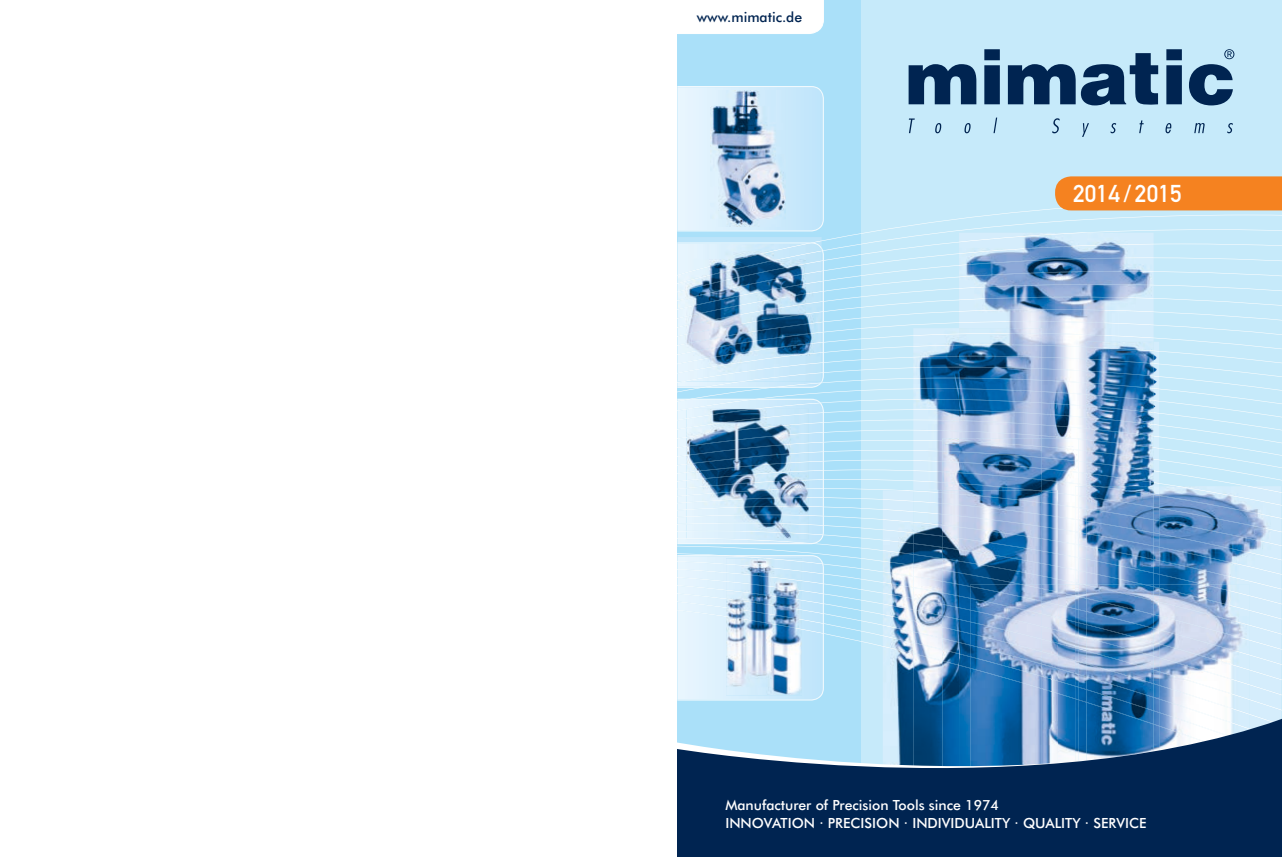
<style>
.page{position:relative;width:1282px;height:857px;background:#fff}
.page>*{position:absolute;margin:0;border:0;box-sizing:border-box;transform-origin:0 0}
.t1{font:24px "DIN Mittelschrift LT";letter-spacing:.01em;color:#fff}
.t2{font:500 14px/18px "Futura BT";color:#fff}
.t3{font:500 14px "Futura BT";color:#002451}
</style>
<div class="page">
<div style="left:677px;top:0;width:604px;height:856px;background:#c6eafa"></div>
<div style="left:677px;top:0;width:183px;height:856px;background:#aae0f9"></div>
<svg style="left:677px;top:199px;width:604px;height:500px"></svg>
<div style="left:677px;top:0;width:147px;height:34px;background:#fff"></div>
<svg style="left:677px;top:86px;width:146px;height:145px;background:#d3edfc"></svg>
<svg style="left:677px;top:398px;width:146px;height:146px;background:#d3edfb"></svg>
<svg style="left:677px;top:554px;width:146px;height:145px;background:#d8effc"></svg>
<img style="left:958px;top:232px;width:195px;height:253px">
<img style="left:1153px;top:350px;width:6px;height:133px">
<img style="left:1086px;top:346px;width:67px;height:140px">
<img style="left:913px;top:328px;width:45px;height:162px">
<img style="left:913px;top:333px;width:45px;height:149px">
<img style="left:958px;top:328px;width:83px;height:110px">
<img style="left:958px;top:333px;width:83px;height:102px">
<img style="left:1041px;top:438px;width:37px;height:144px">
<img style="left:942px;top:438px;width:99px;height:52px">
<img style="left:942px;top:440px;width:16px;height:43px">
<img style="left:958px;top:441px;width:83px;height:49px">
<img style="left:1159px;top:486px;width:122px;height:213px">
<img style="left:1075px;top:486px;width:78px;height:98px">
<img style="left:1075px;top:495px;width:11px;height:89px">
<img style="left:1153px;top:494px;width:6px;height:80px">
<svg style="left:1166px;top:49px;width:15px;height:55px"></svg>
<svg style="left:1007px;top:53px;width:151px;height:52px"></svg>
<svg style="left:984px;top:49px;width:15px;height:55px"></svg>
<svg style="left:908px;top:64px;width:68px;height:40px"></svg>
<svg style="left:908px;top:117px;width:324px;height:20px"></svg>
<svg style="left:1189px;top:49px;width:45px;height:56px"></svg>
<img style="left:882px;top:653px;width:31px;height:46px">
<img style="left:882px;top:490px;width:31px;height:163px">
<img style="left:913px;top:490px;width:128px;height:209px">
<img style="left:913px;top:490px;width:29px;height:170px">
<img style="left:1041px;top:579px;width:16px;height:5px">
<img style="left:1041px;top:490px;width:16px;height:89px">
<img style="left:942px;top:492px;width:16px;height:173px">
<img style="left:1057px;top:591px;width:18px;height:107px">
<img style="left:1159px;top:584px;width:90px;height:115px">
<img style="left:1078px;top:584px;width:8px;height:115px">
<img style="left:1153px;top:586px;width:6px;height:113px">
<img style="left:1086px;top:584px;width:67px;height:115px">
<img style="left:1075px;top:595px;width:3px;height:104px">
<img style="left:1041px;top:588px;width:16px;height:105px">
<img style="left:970px;top:688px;width:71px;height:11px">
<img style="left:970px;top:584px;width:71px;height:104px">
<div style="left:1054px;top:176px;width:227px;height:34px;background:#f58220"></div>
<img style="left:711px;top:91px;width:74px;height:135px">
<img style="left:677px;top:237px;width:144px;height:3px">
<svg style="left:677px;top:240px;width:146px;height:147px;background:#99bbd4"></svg>
<img style="left:686px;top:408px;width:122px;height:130px">
<svg style="left:677px;top:699px;width:604px;height:157px;background:#2d5781"></svg>
<img style="left:726px;top:629px;width:76px;height:65px">
<img style="left:726px;top:558px;width:76px;height:71px">
<p class="t3" style="left:696px;top:9px;width:107px">www.mimatic.de</p>
<h1 class="t1" style="left:1072px;top:180px;width:110px">2014 / 2015</h1>
<p class="t2" style="left:725px;top:795px;width:422px">Manufacturer of Precision Tools since 1974<br>INNOVATION · PRECISION · INDIVIDUALITY · QUALITY · SERVICE</p>
</div>
